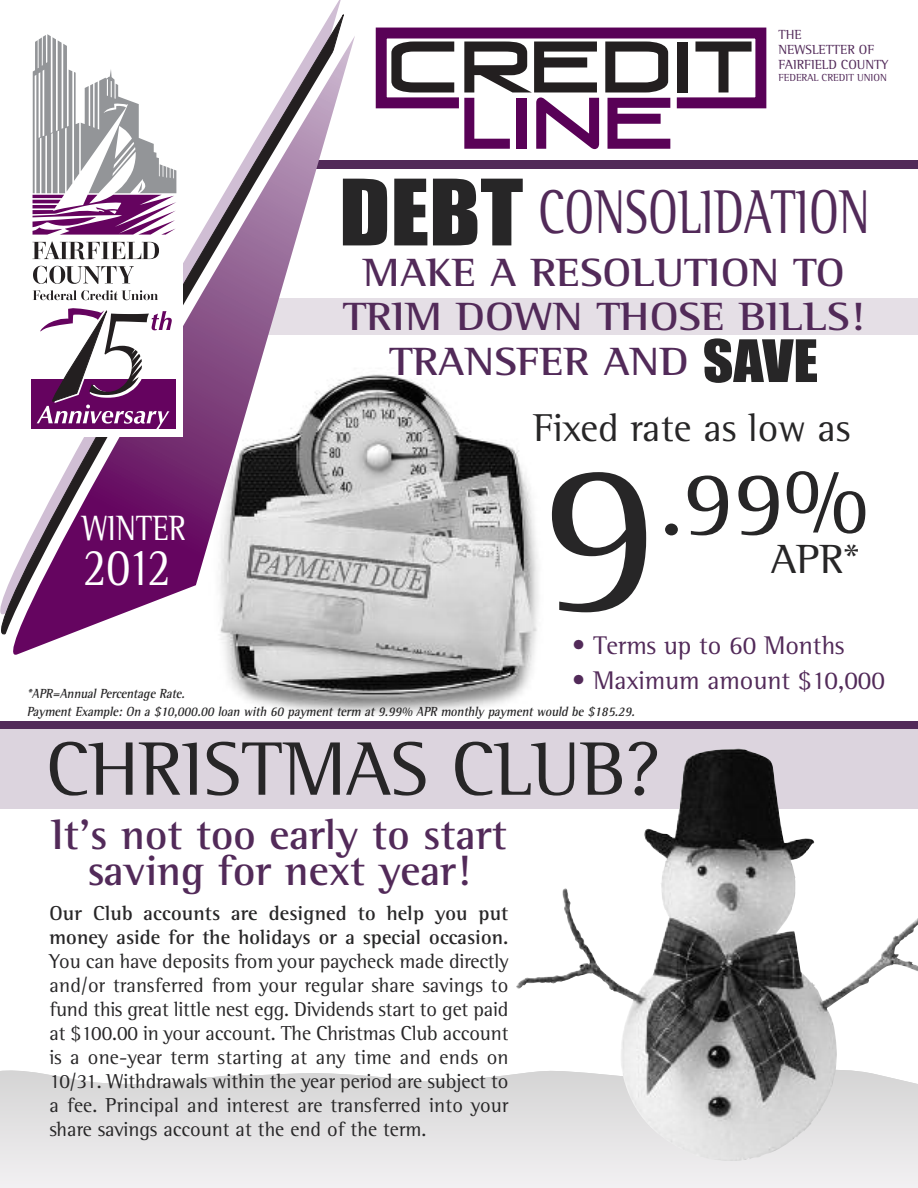
<style>
.page{position:relative;width:918px;height:1188px;background:#fff}
.page>*{position:absolute;margin:0;border:0;box-sizing:border-box;transform-origin:0 0}
.t1{font:219.15px "Rotis Semi Serif";color:#272627;scale:1.04 1}
.t2{font:93.6px "Rotis Semi Serif";color:#272627;scale:1.04 1}
.t3{font:77.7px "Rotis Semi Serif";color:#272627}
.t4{font:63.3px "Rotis Semi Serif";color:#522a59;scale:.75 1}
.t5{font:54px "Rotis Semi Serif";color:#fff;scale:.85 1}
.t6{font:700 43.5px/36px "Rotis Semi Serif";color:#522a59;text-align:center}
.t7{font:41.7px "Rotis Semi Serif";color:#272627;scale:1.04 1}
.t8{font:700 40.35px/45px "Rotis Semi Serif";color:#522a59;text-align:center;scale:1.1 1}
.t9{font:39.75px "Rotis Semi Serif";color:#272627}
.t10{font:36px "Rotis Semi Serif";color:#fff;scale:.85 1}
.t11{font:26.25px "Rotis Semi Serif";color:#522a59}
.t12{font:20.7px/24px "Rotis Semi Serif";color:#272627;text-align:justify}
.t13{font:700 20.7px/24px "Rotis Semi Serif";letter-spacing:.005em;color:#272627}
.t14{font:italic 700 13.5px/18px "Rotis Semi Serif";color:#272627;scale:.9 1}
.t15{font:13.5px/15px "Rotis Semi Serif";color:#522a59}
.t16{font:10.5px "Rotis Semi Serif";color:#522a59}
.s1{font-family:"Impact";font-size:84.45px;color:#272627}
.s2{font-family:"Impact";font-weight:400;font-size:54px;color:#272627}
.s3{font-size:97.65px}
</style>
<div class="page">
<svg style="left:0;top:1070px;width:918px;height:118px"></svg>
<img style="left:225px;top:374px;width:314px;height:340px">
<div style="left:232px;top:298px;width:686px;height:36px;background:#e5dfe6"></div>
<div style="left:277px;top:160px;width:641px;height:9px;background:#522a59"></div>
<svg style="left:375px;top:27px;width:392px;height:122px"></svg>
<svg style="left:13px;top:35px;width:342px;height:620px"></svg>
<div style="left:27px;top:29px;width:155px;height:407px;background:#fff"></div>
<svg style="left:32px;top:241px;width:127px;height:43px"></svg>
<svg style="left:33px;top:290px;width:125px;height:10px"></svg>
<svg style="left:33px;top:34px;width:143px;height:201px"></svg>
<div style="left:32px;top:379px;width:144px;height:50px;background:#65035f"></div>
<svg style="left:37px;top:308px;width:135px;height:121px"></svg>
<div style="left:0;top:725px;width:918px;height:83px;background:#dcd4de"></div>
<img style="left:516px;top:749px;width:402px;height:412px">
<div style="left:0;top:721px;width:918px;height:8px;background:#522a59"></div>
<p class="t15" style="left:778px;top:29px;width:112px">THE<br>NEWSLETTER OF<br>FAIRFIELD COUNTY</p>
<p class="t16" style="left:778px;top:74px;width:110px">FEDERAL CREDIT UNION</p>
<h3 class="t4" style="left:339px;top:190px;width:709px"><span class="s1">DEBT</span> CONSOLIDATION</h3>
<h3 class="t8" style="left:363px;top:254px;width:439px">MAKE A RESOLUTION TO</h3>
<h3 class="t10" style="left:83px;top:516px;width:123px">WINTER</h3>
<h3 class="t5" style="left:83px;top:549px;width:105px">2012</h3>
<h3 class="t8" style="left:343px;top:298px;width:475px">TRIM DOWN THOSE BILLS!<br>TRANSFER AND <span class="s2">SAVE</span></h3>
<h3 class="t9" style="left:533px;top:414px;width:319px">Fixed rate as low as</h3>
<h1 class="t1" style="left:541px;top:462px;width:116px">9</h1>
<h2 class="t2" style="left:660px;top:471px;width:201px">.99<span class="s3">%</span></h2>
<h3 class="t7" style="left:771px;top:545px;width:86px">APR*</h3>
<p class="t11" style="left:572px;top:637px;width:274px">• Terms up to 60 Months</p>
<p class="t11" style="left:572px;top:671px;width:314px">• Maximum amount $10,000</p>
<p class="t14" style="left:27px;top:686px;width:679px">*APR=Annual Percentage Rate.<br>Payment Example: On a $10,000.00 loan with 60 payment term at 9.99% APR monthly payment would be $185.29.</p>
<h3 class="t3" style="left:46px;top:742px;width:617px">CHRISTMAS CLUB?</h3>
<h3 class="t6" style="left:51px;top:821px;width:457px">It's not too early to start saving for next year!</h3>
<p class="t13" style="left:50px;top:903px;width:461px">Our Club accounts are designed to help you put money aside for the holidays or a special occasion.</p>
<p class="t12" style="left:49px;top:951px;width:461px">You can have deposits from your paycheck made directly and/or transferred from your regular share savings to fund this great little nest egg. Dividends start to get paid at $100.00 in your account. The Christmas Club account is a one-year term starting at any time and ends on 10/31. Withdrawals within the year period are subject to a fee. Principal and interest are transferred into your share savings account at the end of the term.</p>
</div>
